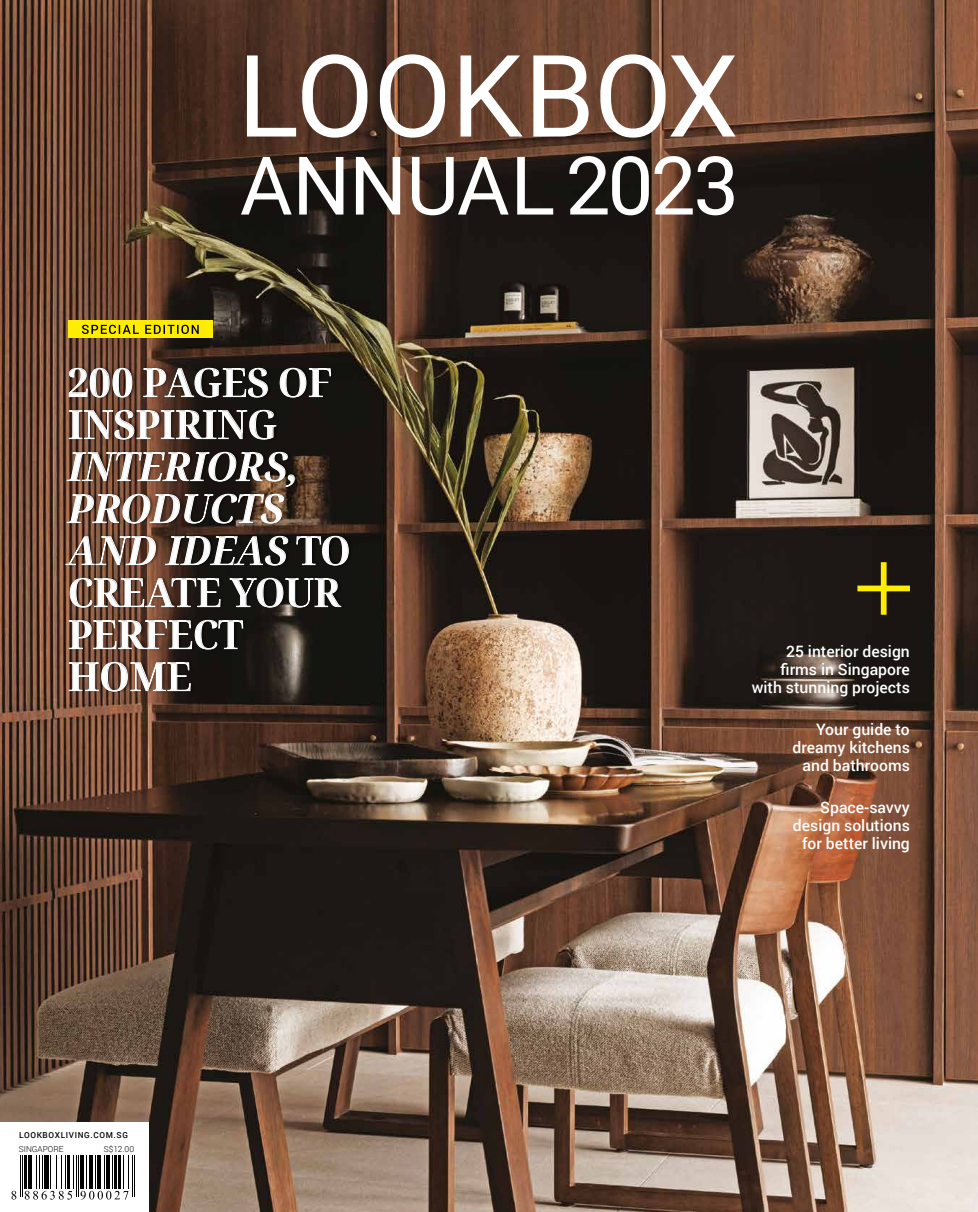
<style>
.page{position:relative;width:978px;height:1212px;background:#fff}
.page>*{position:absolute;margin:0;border:0;box-sizing:border-box;transform-origin:0 0}
.t1{font:italic 600 39px/42px "Noto Serif Display";letter-spacing:.01em;color:#fff}
.t2{font:600 39px/42px "Noto Serif Display";color:#fff}
.t3{font:500 15.75px/18px "Roboto";color:#fff;text-align:right}
.t4{font:500 8.25px "Roboto";letter-spacing:.08em;color:#000}
.t5{font:300 8.25px "Roboto";color:#000}
.s1{font-style:normal}
</style>
<div class="page">
<img style="left:0;top:0;width:978px;height:1212px">
<div style="left:68px;top:321px;width:145px;height:17px;background:#ffed00"></div>
<svg style="left:82px;top:325px;width:117px;height:9px"></svg>
<div style="left:66px;top:365px;width:288px;height:329px;background:#000;opacity:.5"></div>
<svg style="left:69px;top:368px;width:63px;height:29px;background:#796257"></svg>
<svg style="left:143px;top:368px;width:125px;height:29px;background:#514843"></svg>
<svg style="left:280px;top:368px;width:51px;height:29px"></svg>
<svg style="left:69px;top:410px;width:207px;height:29px;background:#62534b"></svg>
<svg style="left:67px;top:451px;width:228px;height:36px;background:#5f4d43"></svg>
<img style="left:67px;top:493px;width:217px;height:31px">
<svg style="left:65px;top:535px;width:91px;height:34px;background:#7d6051"></svg>
<svg style="left:165px;top:535px;width:123px;height:34px;background:#3e3b37"></svg>
<svg style="left:296px;top:536px;width:53px;height:29px;background:#3c3c39"></svg>
<svg style="left:70px;top:578px;width:150px;height:29px;background:#6f5b50"></svg>
<svg style="left:230px;top:578px;width:111px;height:29px;background:#3f3f3c"></svg>
<svg style="left:69px;top:620px;width:174px;height:29px;background:#63544b"></svg>
<svg style="left:69px;top:662px;width:122px;height:29px;background:#766055"></svg>
<svg style="left:241px;top:157px;width:312px;height:58px"></svg>
<svg style="left:247px;top:54px;width:489px;height:84px"></svg>
<svg style="left:569px;top:156px;width:165px;height:59px"></svg>
<svg style="left:857px;top:561px;width:54px;height:54px;background:#47400f"></svg>
<div style="left:0;top:1123px;width:149px;height:89px;background:#fff"></div>
<hr style="left:20px;top:1155px;width:1px;height:42px;background:#000">
<hr style="left:22px;top:1155px;width:1px;height:42px;background:#000">
<hr style="left:25px;top:1155px;width:2px;height:34px;background:#000">
<hr style="left:28px;top:1155px;width:4px;height:34px;background:#000">
<hr style="left:36px;top:1155px;width:1px;height:34px;background:#000">
<hr style="left:39px;top:1155px;width:1px;height:34px;background:#000">
<hr style="left:42px;top:1155px;width:1px;height:34px;background:#000">
<div style="left:44px;top:1155px;width:5px;height:34px;background:#000"></div>
<hr style="left:50px;top:1155px;width:1px;height:34px;background:#000">
<hr style="left:56px;top:1155px;width:1px;height:34px;background:#000">
<hr style="left:61px;top:1155px;width:1px;height:34px;background:#000">
<hr style="left:65px;top:1155px;width:1px;height:34px;background:#000">
<hr style="left:67px;top:1155px;width:2px;height:34px;background:#000">
<hr style="left:73px;top:1155px;width:1px;height:34px;background:#000">
<hr style="left:76px;top:1155px;width:1px;height:42px;background:#000">
<hr style="left:78px;top:1155px;width:1px;height:42px;background:#000">
<hr style="left:81px;top:1155px;width:3px;height:34px;background:#000">
<hr style="left:86px;top:1155px;width:1px;height:34px;background:#000">
<hr style="left:89px;top:1155px;width:4px;height:34px;background:#000">
<hr style="left:95px;top:1155px;width:1px;height:34px;background:#000">
<hr style="left:98px;top:1155px;width:3px;height:34px;background:#000">
<hr style="left:104px;top:1155px;width:1px;height:34px;background:#000">
<hr style="left:106px;top:1155px;width:4px;height:34px;background:#000">
<hr style="left:112px;top:1155px;width:1px;height:34px;background:#000">
<hr style="left:115px;top:1155px;width:2px;height:34px;background:#000">
<hr style="left:118px;top:1155px;width:3px;height:34px;background:#000">
<hr style="left:123px;top:1155px;width:1px;height:34px;background:#000">
<hr style="left:128px;top:1155px;width:1px;height:34px;background:#000">
<hr style="left:132px;top:1155px;width:1px;height:42px;background:#000">
<hr style="left:134px;top:1155px;width:1px;height:42px;background:#000">
<svg style="left:12px;top:1191px;width:4px;height:8px"></svg>
<svg style="left:25px;top:1191px;width:47px;height:8px"></svg>
<svg style="left:81px;top:1191px;width:47px;height:8px"></svg>
<h1 class="t2" style="left:68px;top:363px;width:265px">200 PAGES OF<br>INSPIRING</h1>
<h1 class="t1" style="left:68px;top:448px;width:284px">INTERIORS,<br>PRODUCTS<br>AND IDEAS <span class="s1">TO<br>CREATE YOUR<br>PERFECT<br>HOME</span></h1>
<p class="t4" style="left:19px;top:1129px;width:110px">lookboxliving.com.Sg</p>
<p class="t5" style="left:19px;top:1143px;width:46px">SINGAPORE</p>
<p class="t5" style="left:104px;top:1143px;width:32px">S$12.00</p>
<p class="t3" style="left:752px;top:641px;width:160px">25 interior design firms in Singapore with stunning projects</p>
<p class="t3" style="left:793px;top:719px;width:119px">Your guide to dreamy kitchens and bathrooms</p>
<p class="t3" style="left:793px;top:797px;width:119px">Space-savvy design solutions for better living</p>
</div>
